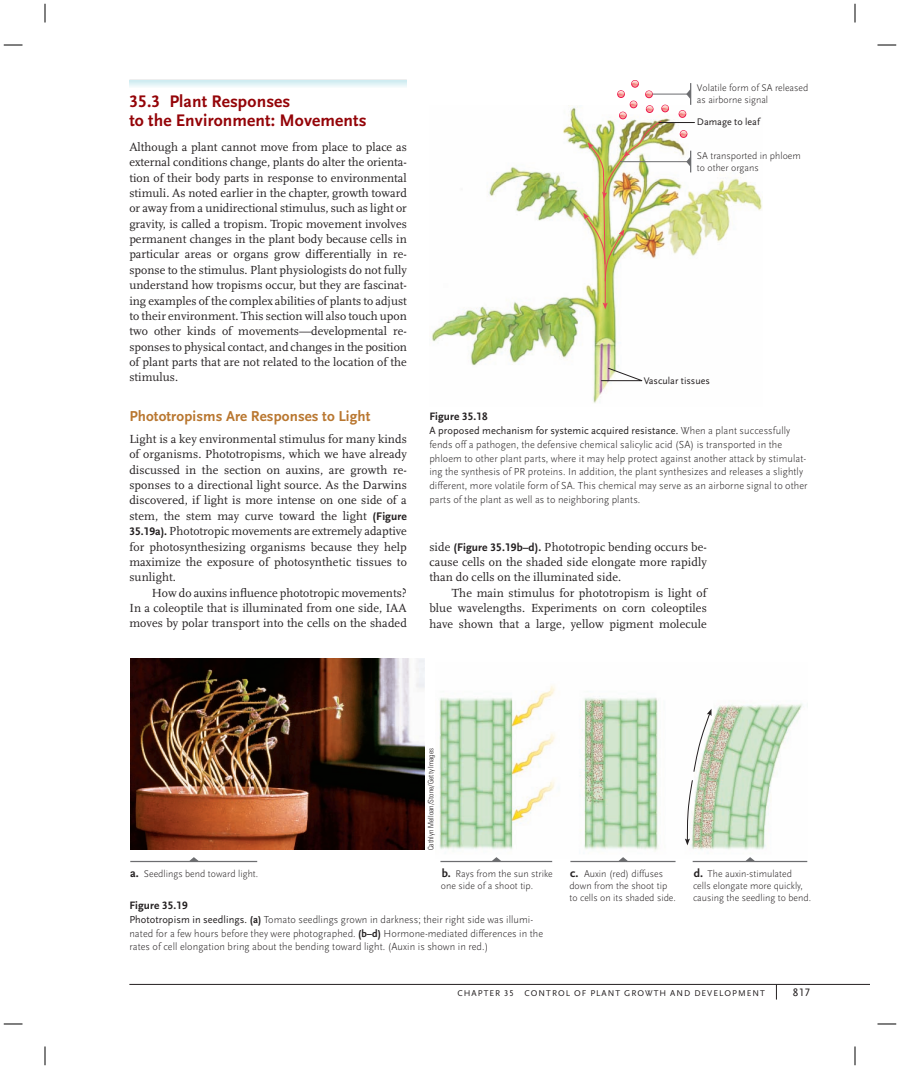
<style>
.page{position:relative;width:900px;height:1069px;background:#fff}
.page>*{position:absolute;margin:0;border:0;box-sizing:border-box;transform-origin:0 0}
.t1{font:700 17.5px/18.8px "Scala Sans Pro";letter-spacing:.005em;color:#940408}
.t2{font:700 15px "Scala Sans Pro";letter-spacing:.005em;color:#b97730}
.t3{font:12.25px/15.4px "Scala Pro";letter-spacing:.005em;color:#231f20;text-align:justify}
.t4{font:700 11.88px "Scala Sans Pro";color:#231f20}
.t5{font:700 11.25px "Scala Sans Pro";letter-spacing:.01em;color:#231f20}
.t6{font:11.25px "Scala Sans Pro";color:#231f20}
.t7{font:300 10.62px/13.8px "Scala Sans Pro";letter-spacing:.005em;color:#231f20}
.t8{font:300 10px/11.9px "Scala Sans Pro";color:#231f20}
.t9{font:10px "Scala Sans Pro";color:#231f20}
.t10{font:8.75px "Scala Sans Pro";letter-spacing:.115em;color:#231f20}
.t11{font:300 condensed 7.5px "Univers";letter-spacing:.005em;color:#231f20}
.s1{font-family:"Scala Sans Pro";font-weight:700;font-size:11.5px}
.s2{font-weight:400}
.s3{font-weight:700}
</style>
<div class="page">
<hr style="left:129px;top:984px;width:741px;height:1px;background:#231f20">
<svg style="left:776px;top:985px;width:1px;height:14px"></svg>
<hr style="left:129px;top:80px;width:278px;height:1px;background:#231f20">
<svg style="left:129px;top:81px;width:278px;height:6px"></svg>
<img style="left:431px;top:105px;width:331px;height:298px">
<img style="left:583px;top:80px;width:112px;height:301px">
<img style="left:439px;top:685px;width:364px;height:166px">
<img style="left:130px;top:658px;width:294px;height:192px">
<svg style="left:130px;top:857px;width:127px;height:5px"></svg>
<svg style="left:440px;top:857px;width:112px;height:5px"></svg>
<svg style="left:570px;top:857px;width:106px;height:5px"></svg>
<svg style="left:693px;top:857px;width:114px;height:5px"></svg>
<svg style="left:685px;top:779px;width:8px;height:66px"></svg>
<svg style="left:693px;top:709px;width:18px;height:63px"></svg>
<svg style="left:4px;top:44px;width:18px;height:2px"></svg>
<svg style="left:878px;top:44px;width:18px;height:2px"></svg>
<svg style="left:4px;top:1023px;width:18px;height:2px"></svg>
<svg style="left:878px;top:1023px;width:18px;height:2px"></svg>
<svg style="left:44px;top:4px;width:2px;height:18px"></svg>
<svg style="left:44px;top:1046px;width:2px;height:19px"></svg>
<svg style="left:854px;top:4px;width:2px;height:18px"></svg>
<svg style="left:854px;top:1046px;width:2px;height:19px"></svg>
<p class="t1" style="left:129px;top:93px;width:239px">35.3 Plant Responses<br>to the Environment: Movements</p>
<p class="t3" style="left:129px;top:140px;width:279px">Although a plant cannot move from place to place as external conditions change, plants do alter the orienta&shy;tion of their body parts in response to environmental stimuli. As noted earlier in the chapter, growth toward or away from a unidirectional stimulus, such as light or gravity, is called a tropism. Tropic movement involves permanent changes in the plant body because cells in particular areas or organs grow differentially in re&shy;sponse to the stimulus. Plant physiologists do not fully understand how tropisms occur, but they are fascinat&shy;ing examples of the complex abilities of plants to adjust to their environment. This section will also touch upon two other kinds of movements—developmental re&shy;sponses to physical contact, and changes in the position of plant parts that are not related to the location of the stimulus.</p>
<p class="t2" style="left:129px;top:410px;width:243px">Phototropisms Are Responses to Light</p>
<p class="t3" style="left:129px;top:432px;width:279px">Light is a key environmental stimulus for many kinds</p>
<p class="t3" style="left:129px;top:447px;width:279px">of organisms. Phototropisms, which we have already</p>
<p class="t3" style="left:129px;top:463px;width:279px">discussed in the section on auxins, are growth re-</p>
<p class="t3" style="left:129px;top:478px;width:279px">sponses to a directional light source. As the Darwins</p>
<p class="t3" style="left:129px;top:494px;width:279px">discovered, if light is more intense on one side of a</p>
<p class="t3" style="left:129px;top:509px;width:279px">stem, the stem may curve toward the light <span class="s1">(Figure</span></p>
<p class="t3" style="left:129px;top:524px;width:279px"><span class="s1">35.19a).</span> Phototropic movements are extremely adaptive</p>
<p class="t3" style="left:129px;top:540px;width:279px">for photosynthesizing organisms because they help</p>
<p class="t3" style="left:129px;top:555px;width:279px">maximize the exposure of photosynthetic tissues to</p>
<p class="t3" style="left:129px;top:570px;width:48px">sunlight.</p>
<p class="t3" style="left:152px;top:586px;width:256px">How do auxins influence phototropic movements?</p>
<p class="t3" style="left:129px;top:601px;width:279px">In a coleoptile that is illuminated from one side, IAA</p>
<p class="t3" style="left:129px;top:617px;width:279px">moves by polar transport into the cells on the shaded</p>
<p class="t8" style="left:697px;top:83px;width:113px">Volatile form of SA released as airborne signal</p>
<p class="t9" style="left:697px;top:118px;width:66px">Damage to leaf</p>
<p class="t8" style="left:697px;top:150px;width:105px">SA transported in phloem to other organs</p>
<p class="t9" style="left:644px;top:377px;width:68px">Vascular tissues</p>
<p class="t5" style="left:429px;top:412px;width:60px">Figure 35.18</p>
<p class="t7" style="left:429px;top:425px;width:380px"><span class="s2">A proposed mechanism for systemic acquired resistance.</span> When a plant successfully fends off a pathogen, the defensive chemical salicylic acid (SA) is transported in the phloem to other plant parts, where it may help protect against another attack by stimulat&shy;ing the synthesis of PR proteins. In addition, the plant synthesizes and releases a slightly different, more volatile form of SA. This chemical may serve as an airborne signal to other parts of the plant as well as to neighboring plants.</p>
<p class="t3" style="left:429px;top:540px;width:279px">side <span class="s1">(Figure 35.19b–d).</span> Phototropic bending occurs be-</p>
<p class="t3" style="left:429px;top:555px;width:279px">cause cells on the shaded side elongate more rapidly</p>
<p class="t3" style="left:429px;top:570px;width:193px">than do cells on the illuminated side.</p>
<p class="t3" style="left:452px;top:586px;width:257px">The main stimulus for phototropism is light of</p>
<p class="t3" style="left:429px;top:601px;width:279px">blue wavelengths. Experiments on corn coleoptiles</p>
<p class="t3" style="left:429px;top:617px;width:279px">have shown that a large, yellow pigment molecule</p>
<p class="t11" style="left:428px;top:850px;width:104px;rotate:-90deg">Cathlyn Melloan/Stone/Getty Images</p>
<p class="t4" style="left:442px;top:869px;width:11px">b.</p>
<p class="t8" style="left:569px;top:869px;width:108px;text-indent:15px">Auxin (red) diffuses down from the shoot tip to cells on its shaded side.</p>
<p class="t4" style="left:694px;top:869px;width:11px">d.</p>
<p class="t4" style="left:130px;top:869px;width:10px">a.</p>
<p class="t8" style="left:441px;top:869px;width:113px;text-indent:15px">Rays from the sun strike one side of a shoot tip.</p>
<p class="t8" style="left:144px;top:869px;width:116px">Seedlings bend toward light.</p>
<p class="t4" style="left:570px;top:869px;width:10px">c.</p>
<p class="t8" style="left:693px;top:869px;width:120px;text-indent:15px">The auxin-stimulated cells elongate more quickly, causing the seedling to bend.</p>
<p class="t5" style="left:129px;top:901px;width:60px">Figure 35.19</p>
<p class="t7" style="left:129px;top:913px;width:415px"><span class="s2">Phototropism in seedlings.</span> <span class="s3">(a)</span> Tomato seedlings grown in darkness; their right side was illumi&shy;nated for a few hours before they were photographed. <span class="s3">(b–d)</span> Hormone-mediated differences in the rates of cell elongation bring about the bending toward light. (Auxin is shown in red.)</p>
<p class="t10" style="left:457px;top:989px;width:309px">CHAPTER 35 CONTROL OF PLANT GROWTH AND DEVELOPMENT</p>
<p class="t6" style="left:793px;top:988px;width:19px">817</p>
</div>
